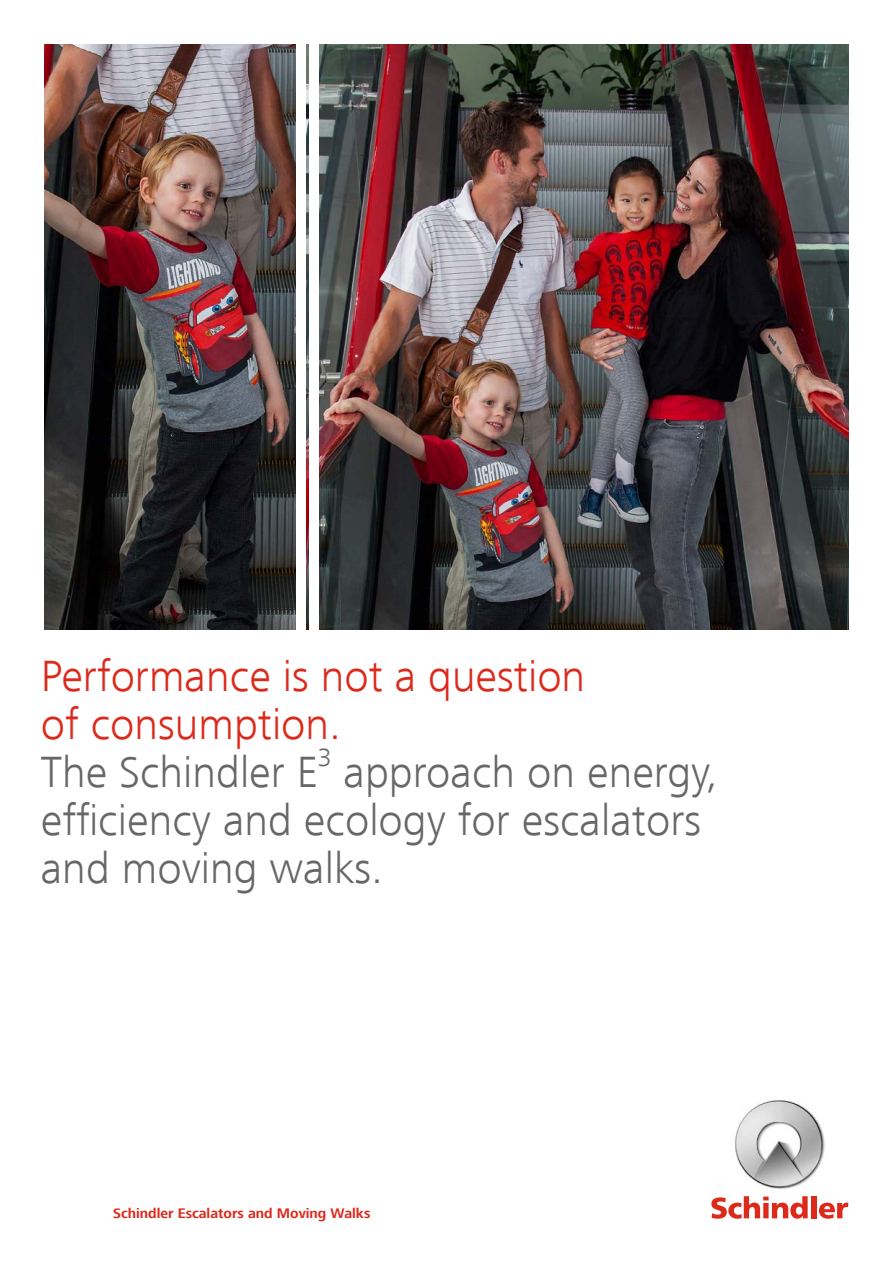
<style>
.page{position:relative;width:893px;height:1263px;background:#fff}
.page>*{position:absolute;margin:0;border:0;box-sizing:border-box;transform-origin:0 0}
.t1{font:300 45px "Frutiger Next LT";color:#676767}
.t2{font:300 45px/48px "Frutiger Next LT";color:#dc291a}
.t3{font:300 26.25px "Frutiger Next LT";color:#676767}
.t4{font:700 14.25px "Frutiger Next LT";color:#dc291a}
</style>
<div class="page">
<img style="left:45px;top:45px;width:803px;height:585px">
<div style="left:296px;top:34px;width:10px;height:605px;background:#fff"></div>
<div style="left:309px;top:34px;width:10px;height:605px;background:#fff"></div>
<svg style="left:711px;top:1196px;width:97px;height:23px"></svg>
<div style="left:811px;top:1196px;width:5px;height:22px;background:#dc291a"></div>
<svg style="left:819px;top:1202px;width:29px;height:17px"></svg>
<img style="left:735px;top:1100px;width:90px;height:89px">
<p class="t2" style="left:41px;top:653px;width:546px">Performance is not a question of consumption.</p>
<p class="t1" style="left:41px;top:748px;width:278px">The Schindler E</p>
<p class="t3" style="left:318px;top:743px;width:15px">3</p>
<p class="t1" style="left:344px;top:748px;width:376px">approach on energy,</p>
<p class="t1" style="left:41px;top:796px;width:662px">efficiency and ecology for escalators</p>
<h1 class="t1" style="left:41px;top:844px;width:344px">and moving walks.</h1>
<p class="t4" style="left:113px;top:1205px;width:259px">Schindler Escalators and Moving Walks</p>
</div>
